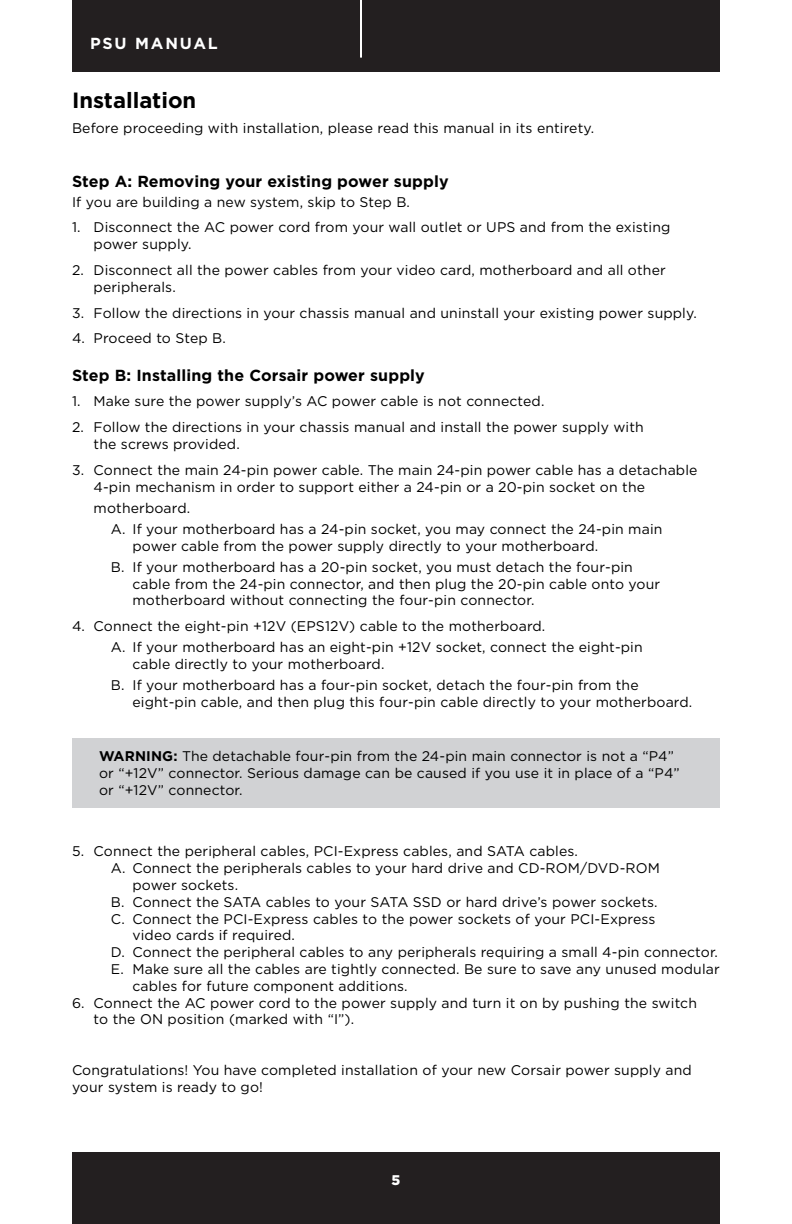
<style>
.page{position:relative;width:792px;height:1224px;background:#fff}
.page>*{position:absolute;margin:0;border:0;box-sizing:border-box;transform-origin:0 0}
.t1{font:700 22px "Gotham";color:#000}
.t2{font:700 16px "Gotham";letter-spacing:.01em;color:#000}
.t3{font:700 16px "Gotham";letter-spacing:.115em;color:#fff}
.t4{font:14px/16.8px "Gotham";letter-spacing:.01em;color:#000}
.t5{font:900 14px "Gotham";color:#fff}
.s1{font-weight:700}
</style>
<div class="page">
<div style="left:72px;top:0;width:648px;height:72px;background:#231f20"></div>
<div style="left:72px;top:1152px;width:648px;height:72px;background:#231f20"></div>
<hr style="left:360px;top:0;width:2px;height:58px;background:#fff">
<div style="left:72px;top:738px;width:648px;height:69px;background:#d1d2d4"></div>
<p class="t3" style="left:90px;top:36px;width:129px">PSU MANUAL</p>
<h1 class="t1" style="left:72px;top:90px;width:126px">Installation</h1>
<p class="t4" style="left:72px;top:121px;width:524px">Before proceeding with installation, please read this manual in its entirety.</p>
<p class="t2" style="left:72px;top:175px;width:378px">Step A: Removing your existing power supply</p>
<p class="t4" style="left:72px;top:194px;width:340px">If you are building a new system, skip to Step B.</p>
<p class="t4" style="left:94px;top:220px;width:578px;text-indent:-22px">1. Disconnect the AC power cord from your wall outlet or UPS and from the existing power supply.</p>
<p class="t4" style="left:94px;top:262px;width:574px;text-indent:-22px">2. Disconnect all the power cables from your video card, motherboard and all other peripherals.</p>
<p class="t4" style="left:72px;top:305px;width:626px">3. Follow the directions in your chassis manual and uninstall your existing power supply.</p>
<p class="t4" style="left:72px;top:331px;width:155px">4. Proceed to Step B.</p>
<p class="t2" style="left:72px;top:368px;width:354px">Step B: Installing the Corsair power supply</p>
<p class="t4" style="left:72px;top:394px;width:474px">1. Make sure the power supply’s AC power cable is not connected.</p>
<p class="t4" style="left:94px;top:420px;width:552px;text-indent:-22px">2. Follow the directions in your chassis manual and install the power supply with the screws provided.</p>
<p class="t4" style="left:94px;top:462px;width:605px;text-indent:-22px">3. Connect the main 24-pin power cable. The main 24-pin power cable has a detachable<br>4-pin mechanism in order to support either a 24-pin or a 20-pin socket on the</p>
<p class="t4" style="left:111px;top:498px;width:553px;line-height:21.2px;text-indent:-17px">motherboard.<br>A. If your motherboard has a 24-pin socket, you may connect the 24-pin main</p>
<p class="t4" style="left:111px;top:536px;width:524px;line-height:21.2px;text-indent:22px">power cable from the power supply directly to your motherboard.<br>B. If your motherboard has a 20-pin socket, you must detach the four-pin</p>
<p class="t4" style="left:132px;top:576px;width:529px">cable from the 24-pin connector, and then plug the 20-pin cable onto your motherboard without connecting the four-pin connector.</p>
<p class="t4" style="left:111px;top:616px;width:533px;line-height:21.2px;text-indent:-39px">4. Connect the eight-pin +12V (EPS12V) cable to the motherboard.<br>A. If your motherboard has an eight-pin +12V socket, connect the eight-pin</p>
<p class="t4" style="left:111px;top:654px;width:529px;line-height:21.2px;text-indent:22px">cable directly to your motherboard.<br>B. If your motherboard has a four-pin socket, detach the four-pin from the</p>
<p class="t4" style="left:132px;top:694px;width:561px">eight-pin cable, and then plug this four-pin cable directly to your motherboard.</p>
<p class="t4" style="left:99px;top:749px;width:582px"><span class="s1">WARNING:</span> The detachable four-pin from the 24-pin main connector is not a “P4” or “+12V” connector. Serious damage can be caused if you use it in place of a “P4” or “+12V” connector.</p>
<p class="t4" style="left:72px;top:844px;width:508px">5. Connect the peripheral cables, PCI-Express cables, and SATA cables.</p>
<p class="t4" style="left:111px;top:861px;width:551px">A. Connect the peripherals cables to your hard drive and CD-ROM/DVD-ROM</p>
<p class="t4" style="left:132px;top:877px;width:107px">power sockets.</p>
<p class="t4" style="left:111px;top:894px;width:548px">B. Connect the SATA cables to your SATA SSD or hard drive’s power sockets.</p>
<p class="t4" style="left:111px;top:911px;width:546px">C. Connect the PCI-Express cables to the power sockets of your PCI-Express</p>
<p class="t4" style="left:132px;top:928px;width:164px">video cards if required.</p>
<p class="t4" style="left:111px;top:945px;width:609px">D. Connect the peripheral cables to any peripherals requiring a small 4-pin connector.</p>
<p class="t4" style="left:111px;top:961px;width:610px">E. Make sure all the cables are tightly connected. Be sure to save any unused modular</p>
<p class="t4" style="left:132px;top:978px;width:277px">cables for future component additions.</p>
<p class="t4" style="left:94px;top:995px;width:605px;text-indent:-22px">6. Connect the AC power cord to the power supply and turn it on by pushing the switch to the ON position (marked with “I”).</p>
<p class="t4" style="left:72px;top:1062px;width:621px">Congratulations! You have completed installation of your new Corsair power supply and your system is ready to go!</p>
<p class="t5" style="left:392px;top:1174px;width:10px">5</p>
</div>
